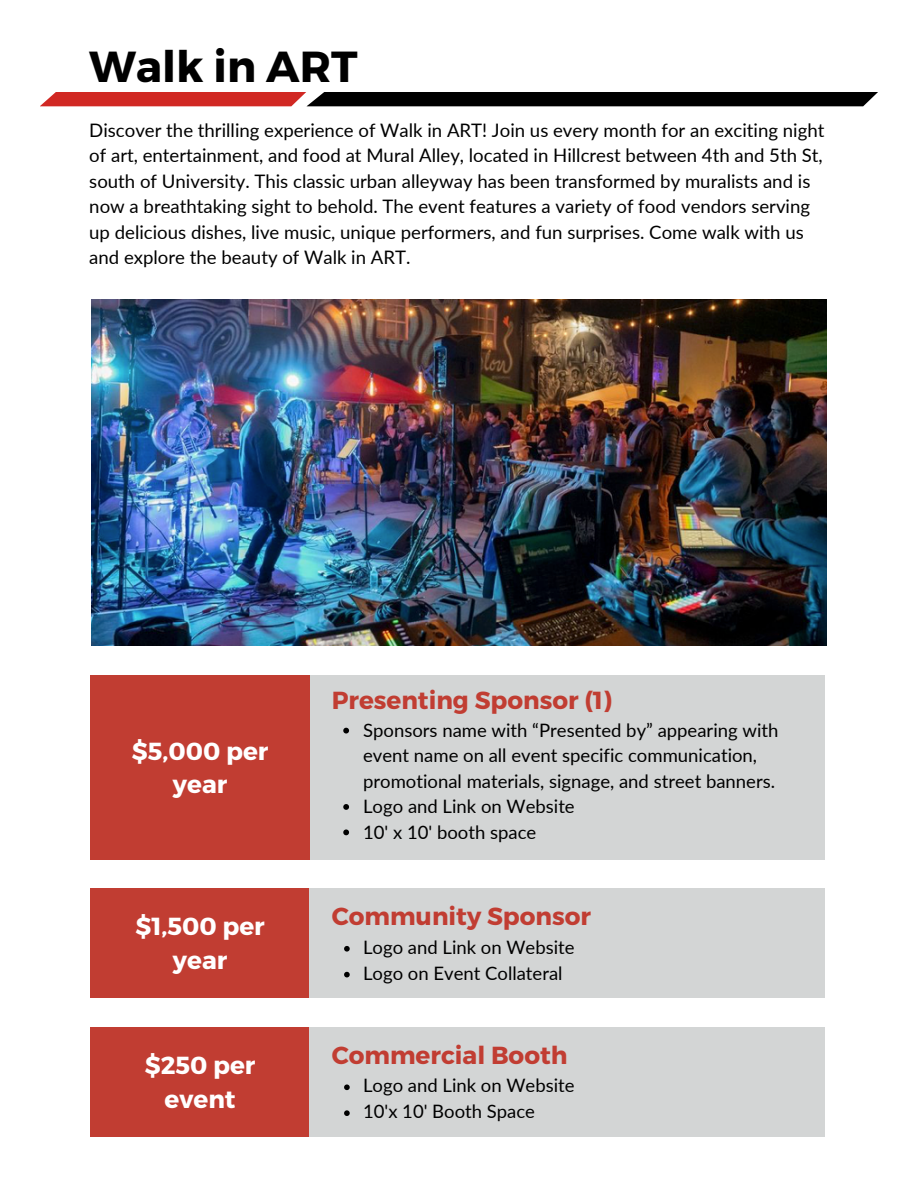
<style>
.page{position:relative;width:918px;height:1188px;background:#fff}
.page>*{position:absolute;margin:0;border:0;box-sizing:border-box;transform-origin:0 0}
.t1{font:700 43.35px "Montserrat";color:#000}
.t2{font:700 24.6px "Montserrat";color:#c13d32}
.t3{font:700 24.6px/33.8px "Montserrat";color:#fff;text-align:center}
.t4{font:18.6px/25.5px "Lato";color:#000}
.t5{font:18.45px/25.5px "Lato";color:#000}
</style>
<div class="page">
<img style="left:92px;top:299px;width:734px;height:347px">
<div style="left:91px;top:676px;width:219px;height:184px;background:#c13d32"></div>
<div style="left:310px;top:676px;width:515px;height:184px;background:#d3d5d5"></div>
<svg style="left:343px;top:728px;width:6px;height:6px"></svg>
<svg style="left:343px;top:804px;width:6px;height:6px"></svg>
<svg style="left:343px;top:830px;width:6px;height:5px"></svg>
<div style="left:91px;top:1027px;width:219px;height:110px;background:#c13d32"></div>
<div style="left:310px;top:1027px;width:515px;height:110px;background:#d3d5d5"></div>
<svg style="left:344px;top:1084px;width:6px;height:6px"></svg>
<svg style="left:344px;top:1110px;width:6px;height:6px"></svg>
<div style="left:91px;top:889px;width:219px;height:109px;background:#c13d32"></div>
<div style="left:310px;top:889px;width:515px;height:109px;background:#d3d5d5"></div>
<svg style="left:344px;top:946px;width:6px;height:6px"></svg>
<svg style="left:344px;top:972px;width:6px;height:5px"></svg>
<svg style="left:40px;top:92px;width:838px;height:14px;background:#481514"></svg>
<h1 class="t1" style="left:89px;top:39px;width:270px">Walk in ART</h1>
<p class="t4" style="left:89px;top:117px;width:737px">Discover the thrilling experience of Walk in ART! Join us every month for an exciting night of art, entertainment, and food at Mural Alley, located in Hillcrest between 4th and 5th St, south of University. This classic urban alleyway has been transformed by muralists and is now a breathtaking sight to behold. The event features a variety of food vendors serving up delicious dishes, live music, unique performers, and fun surprises. Come walk with us and explore the beauty of Walk in ART.</p>
<p class="t3" style="left:132px;top:733px;width:138px">$5,000 per year</p>
<p class="t3" style="left:135px;top:909px;width:131px">$1,500 per year</p>
<p class="t3" style="left:145px;top:1047px;width:112px">$250 per event</p>
<p class="t2" style="left:332px;top:684px;width:282px">Presenting Sponsor (1)</p>
<h2 class="t5" style="left:363px;top:717px;width:417px">Sponsors name with “Presented by” appearing with event name on all event specific communication, promotional materials, signage, and street banners.</h2>
<h2 class="t5" style="left:363px;top:793px;width:213px">Logo and Link on Website</h2>
<p class="t5" style="left:363px;top:819px;width:175px">10' x 10' booth space</p>
<h2 class="t2" style="left:332px;top:900px;width:261px">Community Sponsor</h2>
<p class="t5" style="left:363px;top:934px;width:213px">Logo and Link on Website</p>
<h2 class="t5" style="left:363px;top:960px;width:201px">Logo on Event Collateral</h2>
<h2 class="t2" style="left:332px;top:1039px;width:237px">Commercial Booth</h2>
<p class="t5" style="left:363px;top:1072px;width:213px">Logo and Link on Website</p>
<h2 class="t5" style="left:363px;top:1098px;width:173px">10'x 10' Booth Space</h2>
</div>
